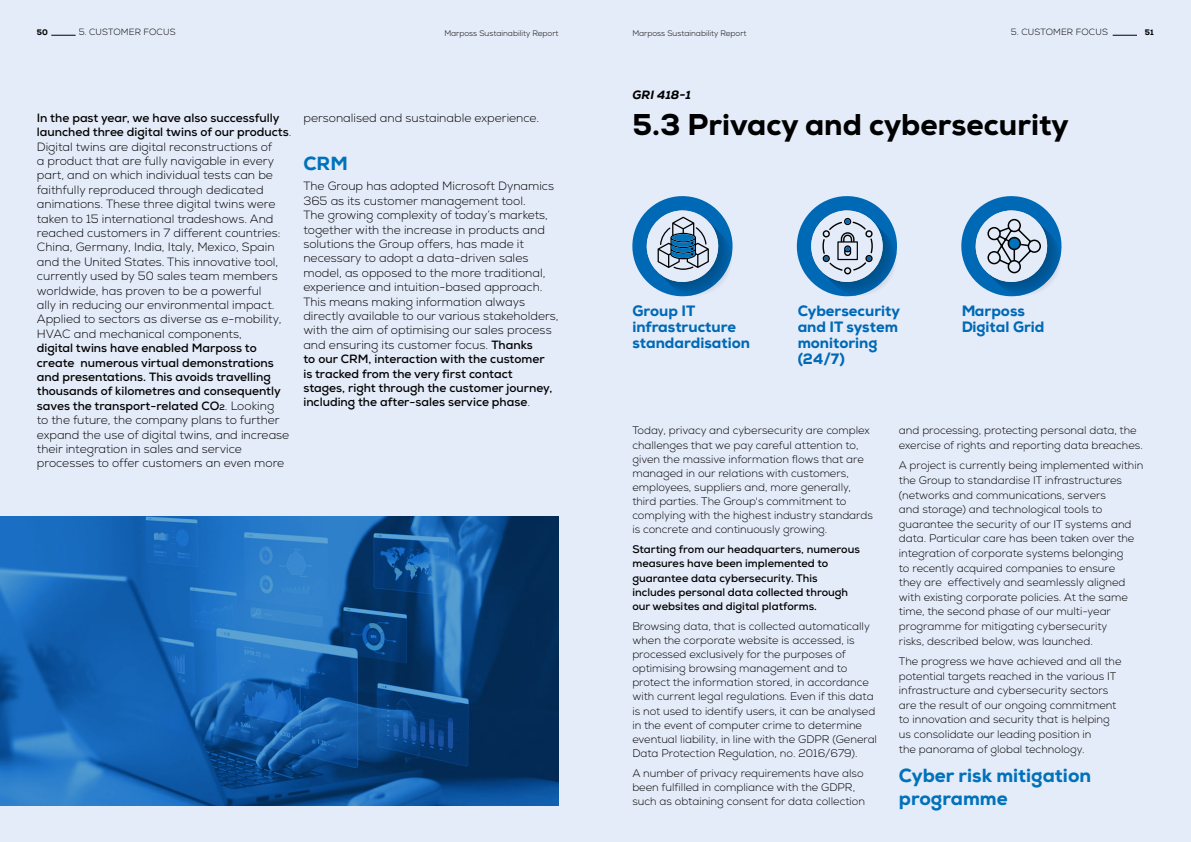
<style>
.page{position:relative;width:1191px;height:842px;background:#e5ecf9}
.page>*{position:absolute;margin:0;border:0;box-sizing:border-box;transform-origin:0 0}
.t1{font:800 30px "Nexa";color:#000}
.t2{font:800 19px/23.4px "Nexa";color:#0072bb}
.t3{font:800 15px/16px "Nexa";color:#0072bb}
.t4{font:300 12px/14.4px "Nexa";color:#000}
.t5{font:700 12px/14.4px "Nexa";color:#000}
.t6{font:italic 800 12px "Nexa";letter-spacing:.005em;color:#000}
.t7{font:300 11px/14.6px "Nexa";color:#000}
.t8{font:700 11px/14.1px "Nexa";color:#000}
.t9{font:300 9px "Nexa";letter-spacing:.015em;color:#000}
.t10{font:300 8px "Nexa";color:#000}
.t11{font:800 8px "Nexa";color:#000}
.s1{font-weight:700}
.s2{font-size:8px}
.s3{font-weight:300}
</style>
<div class="page">
<svg style="left:51px;top:35px;width:25px;height:1px"></svg>
<svg style="left:1112px;top:35px;width:25px;height:1px"></svg>
<svg style="left:0;top:516px;width:558px;height:289px;background:#165ba1"></svg>
<svg style="left:796px;top:196px;width:101px;height:101px"></svg>
<svg style="left:632px;top:196px;width:101px;height:101px"></svg>
<svg style="left:961px;top:196px;width:101px;height:101px"></svg>
<p class="t11" style="left:37px;top:28px;width:13px">50</p>
<p class="t9" style="left:79px;top:27px;width:98px">5. CUSTOMER FOCUS</p>
<p class="t10" style="left:444px;top:28px;width:116px">Marposs Sustainability Report</p>
<p class="t10" style="left:632px;top:28px;width:116px">Marposs Sustainability Report</p>
<p class="t9" style="left:1011px;top:27px;width:98px">5. CUSTOMER FOCUS</p>
<p class="t11" style="left:1144px;top:28px;width:10px">51</p>
<p class="t4" style="left:37px;top:111px;width:256px"><span class="s1">In the past year, we have also successfully launched three digital twins of our products</span>.<br>Digital twins are digital reconstructions of<br>a product that are fully navigable in every part, and on which individual tests can be faithfully reproduced through dedicated animations. These three digital twins were taken to 15 international tradeshows. And reached customers in 7 different countries:<br>China, Germany, India, Italy, Mexico, Spain and the United States. This innovative tool, currently used by 50 sales team members worldwide, has proven to be a powerful<br>ally in reducing our environmental impact.<br>Applied to sectors as diverse as e-mobility, HVAC and mechanical components,</p>
<p class="t5" style="left:37px;top:341px;width:254px">digital twins have enabled Marposs to create numerous virtual demonstrations and presentations. This avoids travelling thousands of kilometres and consequently saves the transport-related CO<span class="s2">2</span><span class="s3">. Looking<br>to the future, the company plans to further expand the use of digital twins, and increase their integration in sales and service processes to offer customers an even more</span></p>
<p class="t4" style="left:303px;top:111px;width:237px">personalised and sustainable experience.</p>
<h2 class="t2" style="left:303px;top:152px;width:46px">CRM</h2>
<p class="t4" style="left:303px;top:179px;width:257px">The Group has adopted Microsoft Dynamics 365 as its customer management tool.<br>The growing complexity of today’s markets, together with the increase in products and solutions the Group offers, has made it necessary to adopt a data-driven sales model, as opposed to the more traditional, experience and intuition-based approach.<br>This means making information always directly available to our various stakeholders, with the aim of optimising our sales process and ensuring its customer focus. <span class="s1">Thanks<br>to our CRM, interaction with the customer<br>is tracked from the very first contact<br>stages, right through the customer journey, including the after-sales service phase</span>.</p>
<p class="t6" style="left:632px;top:87px;width:60px">GRI 418-1</p>
<h1 class="t1" style="left:632px;top:106px;width:438px">5.3 Privacy and cybersecurity</h1>
<h3 class="t3" style="left:632px;top:303px;width:119px">Group IT infrastructure standardisation</h3>
<h3 class="t3" style="left:797px;top:303px;width:104px">Cybersecurity and IT system monitoring (24/7)</h3>
<h3 class="t3" style="left:961px;top:303px;width:85px">Marposs<br>Digital Grid</h3>
<p class="t7" style="left:632px;top:424px;width:242px;line-height:14.1px">Today, privacy and cybersecurity are complex challenges that we pay careful attention to, given the massive information flows that are managed in our relations with customers, employees, suppliers and, more generally, third parties. The Group's commitment to complying with the highest industry standards is concrete and continuously growing.</p>
<p class="t8" style="left:632px;top:542px;width:229px">Starting from our headquarters, numerous measures have been implemented to guarantee data cybersecurity. This includes personal data collected through our websites and digital platforms.</p>
<p class="t7" style="left:632px;top:619px;width:246px;line-height:14.1px">Browsing data, that is collected automatically when the corporate website is accessed, is processed exclusively for the purposes of optimising browsing management and to protect the information stored, in accordance with current legal regulations. Even if this data is not used to identify users, it can be analysed in the event of computer crime to determine eventual liability, in line with the GDPR (General Data Protection Regulation, no. 2016/679).</p>
<p class="t7" style="left:632px;top:766px;width:234px;line-height:14.1px">A number of privacy requirements have also been fulfilled in compliance with the GDPR, such as obtaining consent for data collection</p>
<p class="t7" style="left:899px;top:424px;width:245px">and processing, protecting personal data, the exercise of rights and reporting data breaches.</p>
<p class="t7" style="left:899px;top:458px;width:246px">A project is currently being implemented within the Group to standardise IT infrastructures (networks and communications, servers<br>and storage) and technological tools to guarantee the security of our IT systems and data. Particular care has been taken over the integration of corporate systems belonging<br>to recently acquired companies to ensure<br>they are effectively and seamlessly aligned with existing corporate policies. At the same time, the second phase of our multi-year programme for mitigating cybersecurity<br>risks, described below, was launched.</p>
<p class="t7" style="left:899px;top:654px;width:224px">The progress we have achieved and all the potential targets reached in the various IT infrastructure and cybersecurity sectors are the result of our ongoing commitment to innovation and security that is helping us consolidate our leading position in<br>the panorama of global technology.</p>
<h2 class="t2" style="left:899px;top:763px;width:194px">Cyber risk mitigation programme</h2>
</div>
